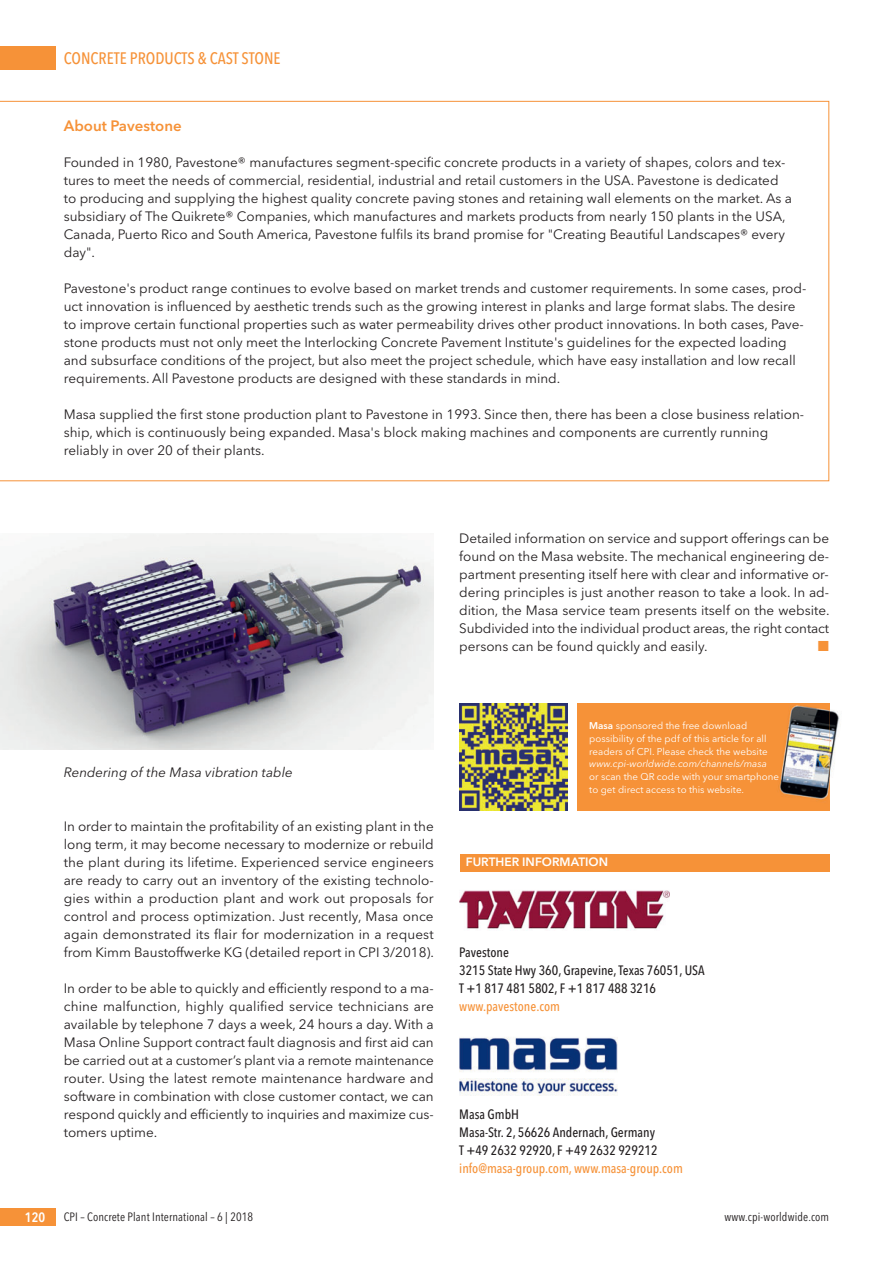
<style>
.page{position:relative;width:893px;height:1263px;background:#fff}
.page>*{position:absolute;margin:0;border:0;box-sizing:border-box;transform-origin:0 0}
.t1{font:500 16.5px "Avenir Next Condensed";color:#f69238}
.t2{font:600 15px "Avenir Next";color:#f69238}
.t3{font:13.5px/18px "Avenir Next";color:#231f20;text-align:justify}
.t4{font:500 13.5px/18px "Avenir Next Condensed";color:#231f20}
.t5{font:500 13.5px "Avenir Next Condensed";color:#f69238}
.t6{font:italic 13.5px "Avenir Next";color:#231f20}
.t7{font:600 13.5px "Avenir Next Condensed";color:#fff}
.t8{font:13.5px "European Pi Three";color:#f69238}
.t9{font:12px "Avenir Next Condensed";letter-spacing:.01em;color:#231f20}
.t10{font:600 12px "Avenir Next";color:#fff}
.t11{font:9.75px/12.8px "Avenir Next";color:#fff}
.t12{font:italic 9.75px "Avenir Next";color:#fff}
.s1{font-weight:600}
</style>
<div class="page">
<div style="left:0;top:47px;width:55px;height:23px;background:#f69238"></div>
<div style="left:0;top:1208px;width:55px;height:18px;background:#f69238"></div>
<img style="left:0;top:533px;width:434px;height:216px">
<svg style="left:0;top:101px;width:829px;height:380px"></svg>
<div style="left:460px;top:854px;width:370px;height:17px;background:#f69238"></div>
<img style="left:460px;top:890px;width:210px;height:40px">
<img style="left:460px;top:1037px;width:157px;height:58px">
<div style="left:577px;top:703px;width:253px;height:107px;background:#f69238"></div>
<img style="left:460px;top:703px;width:107px;height:107px">
<img style="left:830px;top:710px;width:10px;height:63px">
<img style="left:779px;top:705px;width:51px;height:95px">
<p class="t1" style="left:64px;top:51px;width:218px">CONCRETE PRODUCTS &amp; CAST STONE</p>
<p class="t2" style="left:64px;top:119px;width:119px">About Pavestone</p>
<p class="t3" style="left:64px;top:154px;width:730px;text-align:left">Founded in 1980, Pavestone® manufactures segment-specific concrete products in a variety of shapes, colors and tex&shy;tures to meet the needs of commercial, residential, industrial and retail customers in the USA. Pavestone is dedicated to producing and supplying the highest quality concrete paving stones and retaining wall elements on the market. As a subsidiary of The Quikrete® Companies, which manufactures and markets products from nearly 150 plants in the USA, Canada, Puerto Rico and South America, Pavestone fulfils its brand promise for "Creating Beautiful Landscapes® every day".</p>
<p class="t3" style="left:64px;top:280px;width:744px;text-align:left">Pavestone's product range continues to evolve based on market trends and customer requirements. In some cases, prod&shy;uct innovation is influenced by aesthetic trends such as the growing interest in planks and large format slabs. The desire to improve certain functional properties such as water permeability drives other product innovations. In both cases, Pave&shy;stone products must not only meet the Interlocking Concrete Pavement Institute's guidelines for the expected loading and subsurface conditions of the project, but also meet the project schedule, which have easy installation and low recall requirements. All Pavestone products are designed with these standards in mind.</p>
<p class="t3" style="left:64px;top:406px;width:742px;text-align:left">Masa supplied the first stone production plant to Pavestone in 1993. Since then, there has been a close business relation&shy;ship, which is continuously being expanded. Masa's block making machines and components are currently running reliably in over 20 of their plants.</p>
<p class="t3" style="left:459px;top:530px;width:372px">Detailed information on service and support offerings can be found on the Masa website. The mechanical engineering de&shy;partment presenting itself here with clear and informative or&shy;dering principles is just another reason to take a look. In ad&shy;dition, the Masa service team presents itself on the website.<br>Subdivided into the individual product areas, the right contact persons can be found quickly and easily.</p>
<p class="t8" style="left:818px;top:638px;width:13px">-</p>
<p class="t6" style="left:64px;top:766px;width:231px">Rendering of the Masa vibration table</p>
<p class="t3" style="left:64px;top:818px;width:372px">In order to maintain the profitability of an existing plant in the long term, it may become necessary to modernize or rebuild the plant during its lifetime. Experienced service engineers are ready to carry out an inventory of the existing technolo&shy;gies within a production plant and work out proposals for control and process optimization. Just recently, Masa once again demonstrated its flair for modernization in a request from Kimm Baustoffwerke KG (detailed report in CPI 3/2018).</p>
<p class="t3" style="left:64px;top:980px;width:371px">In order to be able to quickly and efficiently respond to a ma&shy;chine malfunction, highly qualified service technicians are available by telephone 7 days a week, 24 hours a day. With a Masa Online Support contract fault diagnosis and first aid can be carried out at a customer’s plant via a remote maintenance router. Using the latest remote maintenance hardware and software in combination with close customer contact, we can respond quickly and efficiently to inquiries and maximize cus&shy;tomers uptime.</p>
<p class="t11" style="left:589px;top:720px;width:180px"><span class="s1">Masa</span> sponsored the free download possibility of the pdf of this article for all readers of CPI. Please check the website</p>
<p class="t12" style="left:589px;top:760px;width:179px">www.cpi-worldwide.com/channels/masa</p>
<p class="t11" style="left:589px;top:771px;width:191px">or scan the QR code with your smartphone to get direct access to this website.</p>
<p class="t10" style="left:466px;top:857px;width:144px">FURTHER INFORMATION</p>
<p class="t4" style="left:459px;top:944px;width:247px">Pavestone<br>3215 State Hwy 360, Grapevine, Texas 76051, USA<br>T +1 817 481 5802, F +1 817 488 3216</p>
<p class="t5" style="left:459px;top:1000px;width:102px">www.pavestone.com</p>
<p class="t4" style="left:459px;top:1106px;width:200px">Masa GmbH<br>Masa-Str. 2, 56626 Andernach, Germany<br>T +49 2632 92920, F +49 2632 929212</p>
<p class="t5" style="left:459px;top:1162px;width:225px">info@masa-group.com, www.masa-group.com</p>
<p class="t7" style="left:25px;top:1211px;width:22px">120</p>
<p class="t9" style="left:64px;top:1211px;width:191px">CPI – Concrete Plant International – 6 | 2018</p>
<p class="t9" style="left:725px;top:1211px;width:106px">www.cpi-worldwide.com</p>
</div>
